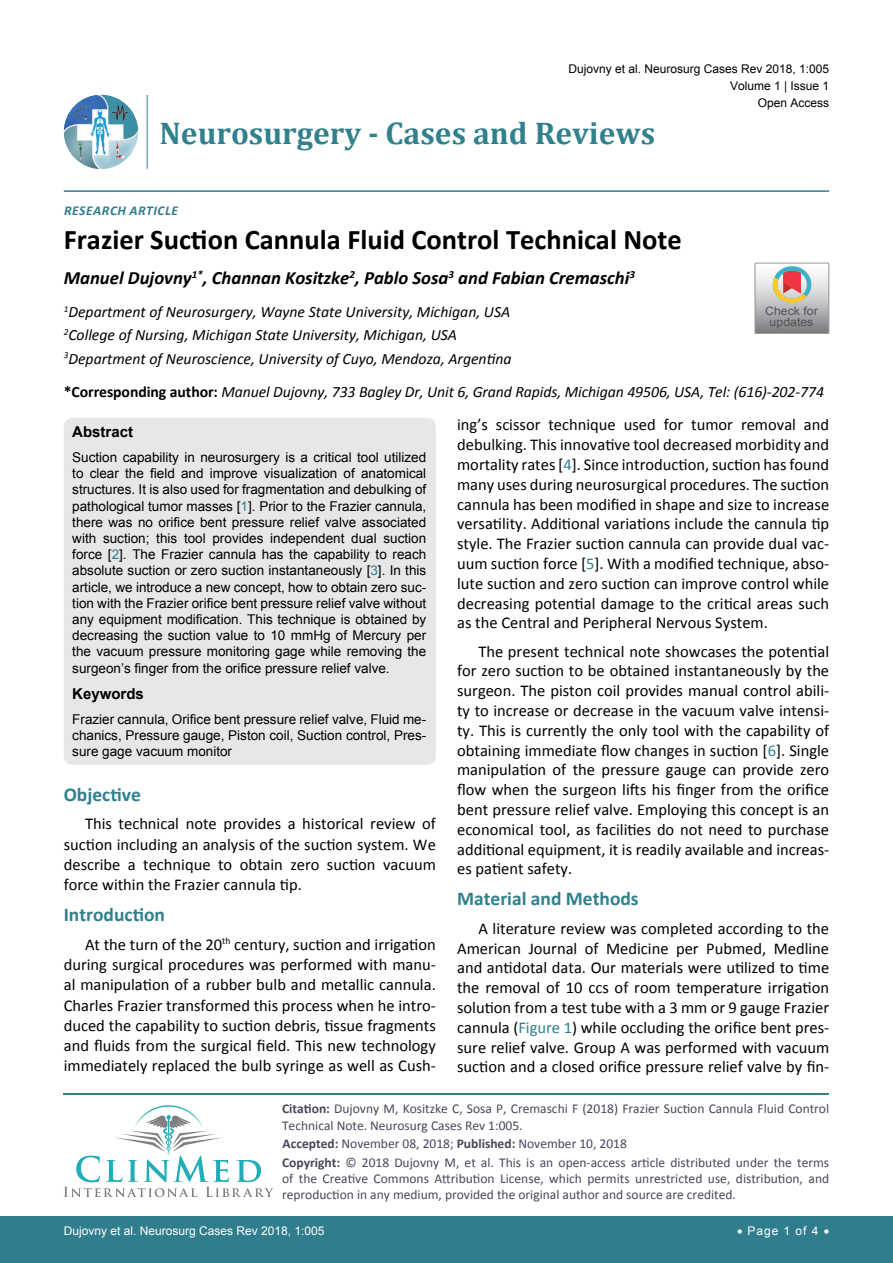
<style>
.page{position:relative;width:893px;height:1263px;background:#fff}
.page>*{position:absolute;margin:0;border:0;box-sizing:border-box;transform-origin:0 0}
.t1{font:700 31.5px "Cambria";color:#30808d}
.t2{font:700 28.5px "Calibri";color:#000}
.t3{font:700 19.5px "Calibri";color:#30808d}
.t4{font:italic 700 18.75px "Calibri";color:#000}
.t5{font:16.5px/19.8px "Calibri";color:#000;text-align:justify}
.t6{font:italic 15.75px/23.1px "Calibri";color:#000}
.t7{font:700 15px "Arial";color:#000}
.t8{font:13.5px/16.2px "Arial";color:#000;text-align:justify}
.t9{font:13.5px/16.2px "Calibri";color:#47475c}
.t10{font:italic 700 13.5px "Calibri";letter-spacing:.04em;color:#307d8d}
.t11{font:12px/17.2px "Arial";color:#000;text-align:right}
.t12{font:12px "Arial";color:#fff}
.t13{font:11.7px/10.1px "Arial";color:#535353;text-align:center;scale:1.06 1}
.s1{font-weight:700;font-style:normal}
.s2{color:#30808d}
.s3{font-weight:700}
</style>
<div class="page">
<hr style="left:64px;top:1093px;width:765px;height:2px;background:#30808d">
<svg style="left:64px;top:1105px;width:210px;height:92px"></svg>
<img style="left:64px;top:95px;width:74px;height:74px;border-radius:37px">
<hr style="left:147px;top:95px;width:1px;height:74px;background:#307d8d">
<hr style="left:64px;top:190px;width:765px;height:2px;background:#307d8d">
<div style="left:0;top:1217px;width:893px;height:46px;background:#307d8d"></div>
<div style="left:64px;top:418px;width:372px;height:347px;background:#e6e7e8;border-radius:9px"></div>
<svg style="left:755px;top:263px;width:74px;height:70px;background:#bdb6b3"></svg>
<p class="t11" style="left:568px;top:60px;width:262px">Dujovny et al. Neurosurg Cases Rev 2018, 1:005<br>Volume 1 | Issue 1</p>
<h1 class="t1" style="left:160px;top:111px;width:497px">Neurosurgery - Cases and Reviews</h1>
<p class="t10" style="left:64px;top:202px;width:115px">RESEARCH ARTICLE</p>
<p class="t11" style="left:758px;top:94px;width:73px">Open Access</p>
<h2 class="t2" style="left:64px;top:221px;width:619px">Frazier Suction Cannula Fluid Control Technical Note</h2>
<p class="t4" style="left:64px;top:266px;width:573px">Manuel Dujovny<sup>1*</sup>, Channan Kositzke<sup>2</sup>, Pablo Sosa<sup>3</sup> and Fabian Cremaschi<sup>3</sup></p>
<p class="t6" style="left:64px;top:300px;width:449px"><sup>1</sup>Department of Neurosurgery, Wayne State University, Michigan, USA<br><sup>2</sup>College of Nursing, Michigan State University, Michigan, USA<br><sup>3</sup>Department of Neuroscience, University of Cuyo, Mendoza, Argentina</p>
<p class="t6" style="left:64px;top:379px;width:762px"><span class="s1">*Corresponding author:</span> Manuel Dujovny, 733 Bagley Dr, Unit 6, Grand Rapids, Michigan 49506, USA, Tel: (616)-202-774</p>
<p class="t5" style="left:457px;top:415px;width:374px">ing’s scissor technique used for tumor removal and debulking. This innovative tool decreased morbidity and mortality rates [<span class="s2">4</span>]. Since introduction, suction has found many uses during neurosurgical procedures. The suction cannula has been modified in shape and size to increase versatility. Additional variations include the cannula tip style. The Frazier suction cannula can provide dual vac&shy;uum suction force [<span class="s2">5</span>]. With a modified technique, abso&shy;lute suction and zero suction can improve control while decreasing potential damage to the critical areas such as the Central and Peripheral Nervous System.</p>
<p class="t5" style="left:457px;top:641px;width:374px;text-indent:21px">The present technical note showcases the potential for zero suction to be obtained instantaneously by the surgeon. The piston coil provides manual control abili&shy;ty to increase or decrease in the vacuum valve intensi&shy;ty. This is currently the only tool with the capability of obtaining immediate flow changes in suction [<span class="s2">6</span>]. Single manipulation of the pressure gauge can provide zero flow when the surgeon lifts his finger from the orifice bent pressure relief valve. Employing this concept is an economical tool, as facilities do not need to purchase additional equipment, it is readily available and increas&shy;es patient safety.</p>
<p class="t3" style="left:457px;top:886px;width:183px">Material and Methods</p>
<p class="t5" style="left:457px;top:918px;width:374px;text-indent:21px">A literature review was completed according to the American Journal of Medicine per Pubmed, Medline and antidotal data. Our materials were utilized to time the removal of 10 ccs of room temperature irrigation solution from a test tube with a 3 mm or 9 gauge Frazier cannula (<span class="s2">Figure 1</span>) while occluding the orifice bent pres&shy;sure relief valve. Group A was performed with vacuum suction and a closed orifice pressure relief valve by fin-</p>
<p class="t13" style="left:765px;top:306px;width:51px">Check for updates</p>
<p class="t7" style="left:72px;top:422px;width:62px">Abstract</p>
<p class="t8" style="left:72px;top:449px;width:356px">Suction capability in neurosurgery is a critical tool utilized to clear the field and improve visualization of anatomical structures. It is also used for fragmentation and debulking of pathological tumor masses [<span class="s2">1</span>]. Prior to the Frazier cannula, there was no orifice bent pressure relief valve associated with suction; this tool provides independent dual suction force [<span class="s2">2</span>]. The Frazier cannula has the capability to reach absolute suction or zero suction instantaneously [<span class="s2">3</span>]. In this article, we introduce a new concept, how to obtain zero suc&shy;tion with the Frazier orifice bent pressure relief valve without any equipment modification. This technique is obtained by decreasing the suction value to 10 mmHg of Mercury per the vacuum pressure monitoring gage while removing the surgeon’s finger from the orifice pressure relief valve.</p>
<p class="t7" style="left:72px;top:684px;width:73px">Keywords</p>
<p class="t8" style="left:72px;top:711px;width:355px">Frazier cannula, Orifice bent pressure relief valve, Fluid me&shy;chanics, Pressure gauge, Piston coil, Suction control, Pres&shy;sure gage vacuum monitor</p>
<p class="t3" style="left:64px;top:782px;width:79px">Objective</p>
<p class="t5" style="left:64px;top:814px;width:374px;line-height:20.2px;text-indent:21px">This technical note provides a historical review of suction including an analysis of the suction system. We describe a technique to obtain zero suction vacuum force within the Frazier cannula tip.</p>
<p class="t3" style="left:64px;top:902px;width:103px">Introduction</p>
<p class="t5" style="left:64px;top:934px;width:374px;text-indent:21px">At the turn of the 20<sup>th</sup> century, suction and irrigation during surgical procedures was performed with manu&shy;al manipulation of a rubber bulb and metallic cannula.<br>Charles Frazier transformed this process when he intro&shy;duced the capability to suction debris, tissue fragments and fluids from the surgical field. This new technology immediately replaced the bulb syringe as well as Cush-</p>
<p class="t9" style="left:282px;top:1101px;width:549px"><span class="s3">Citation:</span> Dujovny M, Kositzke C, Sosa P, Cremaschi F (2018) Frazier Suction Cannula Fluid Control<br>Technical Note. Neurosurg Cases Rev 1:005.</p>
<p class="t9" style="left:282px;top:1134px;width:549px;line-height:18.6px"><span class="s3">Accepted:</span> November 08, 2018; <span class="s3">Published:</span> November 10, 2018<br><span class="s3">Copyright:</span> © 2018 Dujovny M, et al. This is an open-access article distributed under the terms</p>
<p class="t9" style="left:282px;top:1170px;width:549px">of the Creative Commons Attribution License, which permits unrestricted use, distribution, and reproduction in any medium, provided the original author and source are credited.</p>
<p class="t12" style="left:64px;top:1223px;width:262px">Dujovny et al. Neurosurg Cases Rev 2018, 1:005</p>
<p class="t12" style="left:737px;top:1223px;width:94px">• Page 1 of 4 •</p>
</div>
